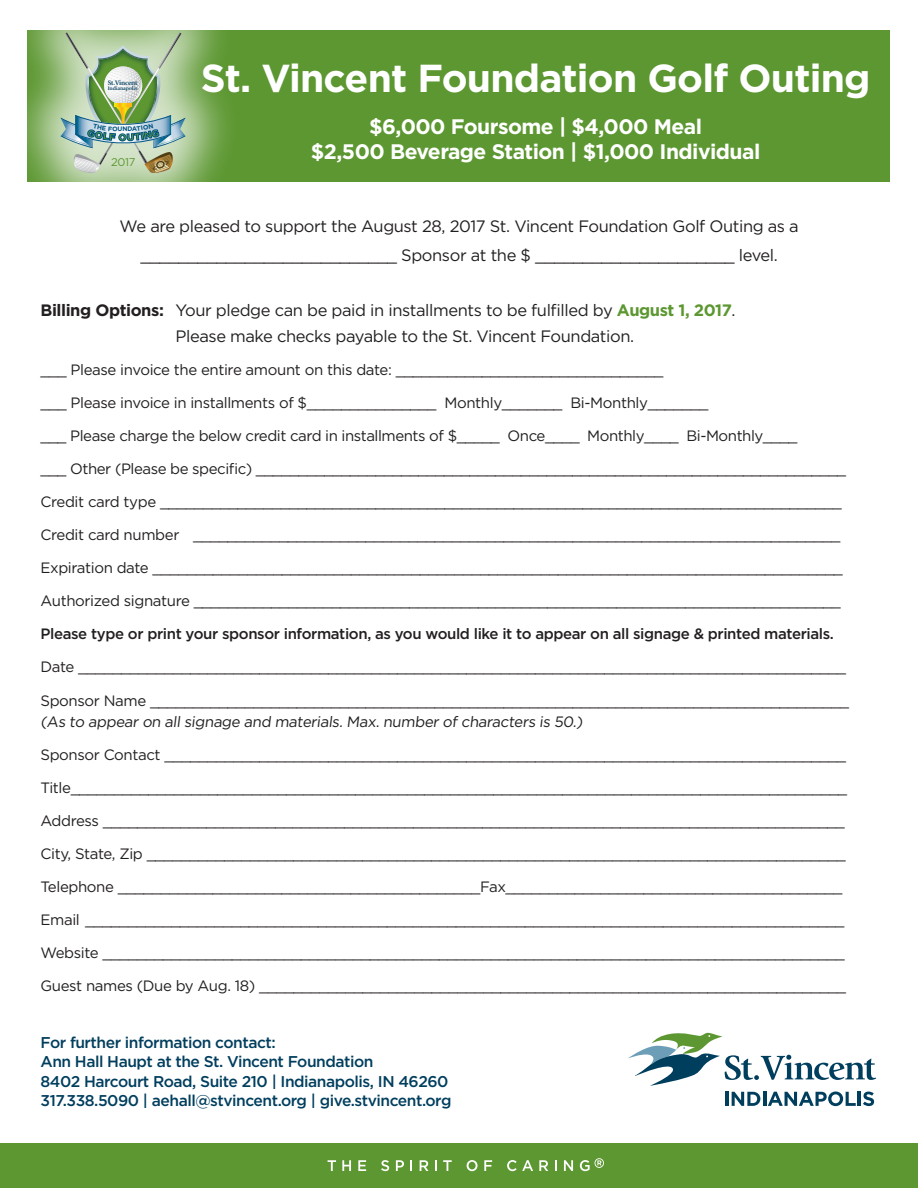
<style>
.page{position:relative;width:918px;height:1188px;background:#fff}
.page>*{position:absolute;margin:0;border:0;box-sizing:border-box;transform-origin:0 0}
.t1{font:700 39px "Gotham";letter-spacing:-.02em;color:#fff}
.t2{font:700 21px/25.2px "Gotham";letter-spacing:-.025em;color:#fff;text-align:center}
.t3{font:16.5px/28.5px "Gotham";letter-spacing:-.025em;color:#231f20;text-align:center}
.t4{font:500 15.6px/19.5px "Gotham";letter-spacing:-.03em;color:#003e5e}
.t5{font:15px/21px "Gotham";letter-spacing:-.025em;color:#231f20}
.t6{font:500 15px "Gotham";letter-spacing:-.025em;color:#231f20}
.t7{font:11.1px "Gotham";color:#5c9731}
.t8{font:900 9.75px "Gotham";color:#5c9731}
.t9{font:700 6.9px "Giovanni Std";letter-spacing:-.03em;color:#003e5e}
.t10{font:700 5.4px "Giovanni Std";letter-spacing:-.025em;color:#003e5e}
.s1{font-weight:700}
.s2{font-weight:700;color:#5c9731}
</style>
<div class="page">
<div style="left:27px;top:30px;width:863px;height:151px;background:#5c9731"></div>
<div style="left:4px;top:0;width:238px;height:229px;background:#fff;opacity:.75"></div>
<div style="left:1px;top:1143px;width:917px;height:45px;background:#5c9731"></div>
<svg style="left:327px;top:1160px;width:39px;height:11px"></svg>
<svg style="left:381px;top:1160px;width:71px;height:11px"></svg>
<svg style="left:466px;top:1160px;width:26px;height:12px"></svg>
<svg style="left:507px;top:1158px;width:97px;height:14px"></svg>
<svg style="left:628px;top:1033px;width:248px;height:53px"></svg>
<hr style="left:725px;top:1092px;width:3px;height:14px;background:#003e5e">
<svg style="left:732px;top:1092px;width:28px;height:14px"></svg>
<hr style="left:763px;top:1092px;width:3px;height:14px;background:#003e5e">
<svg style="left:768px;top:1092px;width:88px;height:14px"></svg>
<hr style="left:858px;top:1092px;width:3px;height:14px;background:#003e5e">
<svg style="left:863px;top:1092px;width:11px;height:14px"></svg>
<svg style="left:61px;top:32px;width:125px;height:143px;background:#a8c2a1"></svg>
<p class="t9" style="left:108px;top:79px;width:31px">St.Vincent</p>
<p class="t10" style="left:108px;top:85px;width:31px">Indianapolis</p>
<p class="t8" style="left:118px;top:132px;width:10px">O</p>
<p class="t7" style="left:111px;top:156px;width:26px">2017</p>
<h1 class="t1" style="left:201px;top:55px;width:671px">St. Vincent Foundation Golf Outing</h1>
<h2 class="t2" style="left:311px;top:113px;width:451px">$6,000 Foursome | $4,000 Meal<br>$2,500 Beverage Station | $1,000 Individual</h2>
<p class="t3" style="left:120px;top:212px;width:681px">We are pleased to support the August 28, 2017 St. Vincent Foundation Golf Outing as a ___________________________ Sponsor at the $ _____________________ level.</p>
<p class="t3" style="left:175px;top:297px;width:562px;line-height:25.5px;text-align:left;text-indent:-135px"><span class="s1">Billing Options:</span> Your pledge can be paid in installments to be fulfilled by <span class="s2">August 1, 2017</span>.<br>Please make checks payable to the St. Vincent Foundation.</p>
<p class="t5" style="left:40px;top:359px;width:624px">___ Please invoice the entire amount on this date: _______________________________</p>
<p class="t5" style="left:40px;top:392px;width:669px">___ Please invoice in installments of $_______________ Monthly_______ Bi-Monthly_______</p>
<p class="t5" style="left:40px;top:425px;width:759px">___ Please charge the below credit card in installments of $_____ Once____ Monthly____ Bi-Monthly____</p>
<p class="t5" style="left:40px;top:458px;width:807px">___ Other (Please be specific) _____________________________________________________________________</p>
<p class="t5" style="left:40px;top:491px;width:803px">Credit card type _______________________________________________________________________________</p>
<p class="t5" style="left:40px;top:524px;width:801px">Credit card number ___________________________________________________________________________</p>
<p class="t5" style="left:40px;top:557px;width:804px">Expiration date ________________________________________________________________________________</p>
<p class="t5" style="left:40px;top:590px;width:802px">Authorized signature ___________________________________________________________________________</p>
<p class="t6" style="left:40px;top:625px;width:795px">Please type or print your sponsor information, as you would like it to appear on all signage &amp; printed materials.</p>
<p class="t5" style="left:40px;top:656px;width:807px">Date _________________________________________________________________________________________</p>
<p class="t5" style="left:40px;top:690px;width:810px">Sponsor Name _________________________________________________________________________________ (As to appear on all signage and materials. Max. number of characters is 50.)</p>
<p class="t5" style="left:40px;top:744px;width:807px">Sponsor Contact _______________________________________________________________________________</p>
<p class="t5" style="left:40px;top:777px;width:808px">Title__________________________________________________________________________________________</p>
<p class="t5" style="left:40px;top:810px;width:806px">Address ______________________________________________________________________________________</p>
<p class="t5" style="left:40px;top:843px;width:807px">City, State, Zip _________________________________________________________________________________</p>
<p class="t5" style="left:40px;top:876px;width:803px">Telephone __________________________________________Fax_______________________________________</p>
<p class="t5" style="left:40px;top:909px;width:805px">Email ________________________________________________________________________________________</p>
<p class="t5" style="left:40px;top:942px;width:806px">Website ______________________________________________________________________________________</p>
<p class="t5" style="left:40px;top:975px;width:807px">Guest names (Due by Aug. 18) ____________________________________________________________________</p>
<p class="t4" style="left:40px;top:1032px;width:412px">For further information contact:<br>Ann Hall Haupt at the St. Vincent Foundation<br>8402 Harcourt Road, Suite 210 | Indianapolis, IN 46260<br>317.338.5090 | aehall@stvincent.org | give.stvincent.org</p>
</div>
